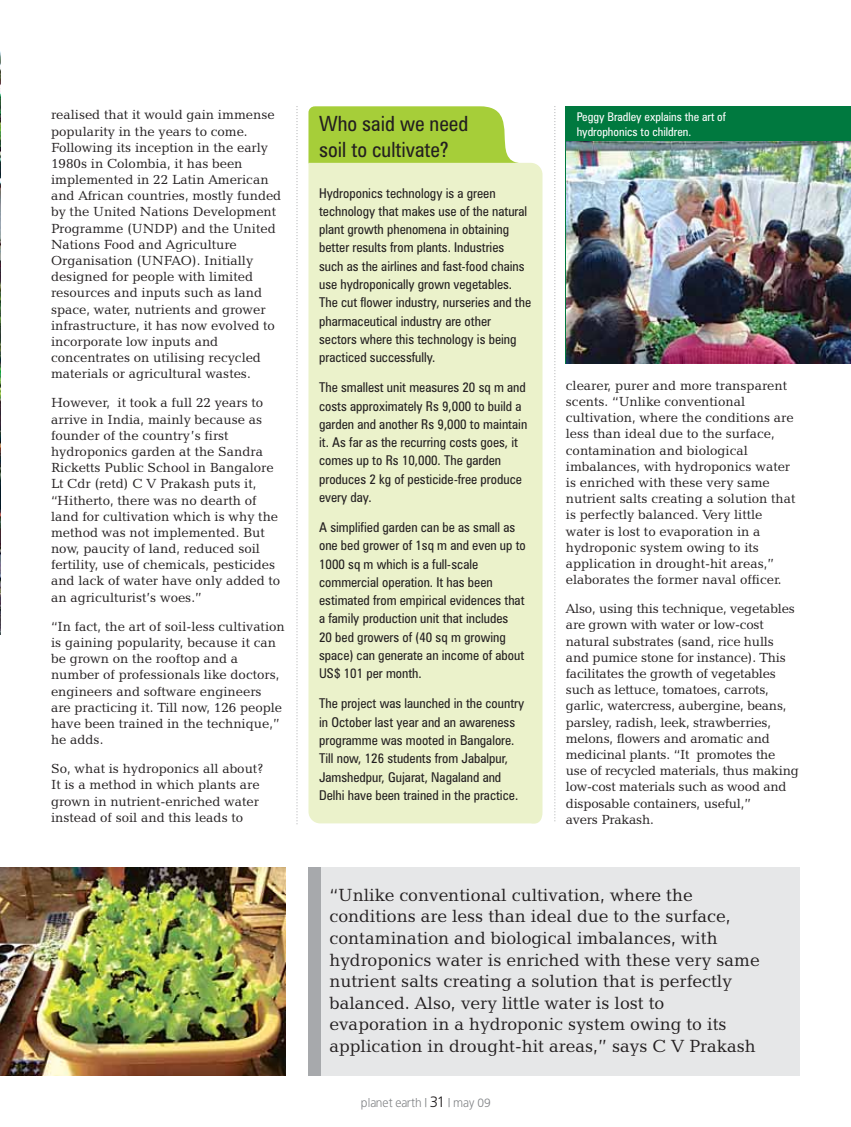
<style>
.page{position:relative;width:851px;height:1127px;background:#fff}
.page>*{position:absolute;margin:0;border:0;box-sizing:border-box;transform-origin:0 0}
.t1{font:condensed 21px "Zurich BT";color:#231f20}
.t2{font:18px/21.6px "Candida BT";color:#231f20}
.t3{font:15px "Bastardus Sans";color:#231f20}
.t4{font:13.5px/16.2px "Candida BT";color:#231f20}
.t5{font:condensed 13.5px/18.3px "Zurich BT";color:#231f20}
.t6{font:condensed 12px "Zurich BT";color:#fff}
.t7{font:12px "Bastardus Sans";color:#808285}
</style>
<div class="page">
<svg style="left:308px;top:106px;width:211px;height:57px;background:#add149"></svg>
<div style="left:308px;top:163px;width:234px;height:661px;background:#ebf2cb"></div>
<div style="left:566px;top:106px;width:284px;height:258px;background:#00793f"></div>
<svg style="left:296px;top:106px;width:1px;height:718px"></svg>
<svg style="left:554px;top:106px;width:1px;height:715px"></svg>
<img style="left:0;top:51px;width:1px;height:584px">
<img style="left:0;top:868px;width:285px;height:208px">
<div style="left:308px;top:867px;width:491px;height:209px;background:#e6e7e8"></div>
<div style="left:308px;top:867px;width:13px;height:209px;background:#a7a9ac"></div>
<img style="left:566px;top:141px;width:284px;height:223px">
<p class="t4" style="left:51px;top:108px;width:232px">realised that it would gain immense popularity in the years to come.<br>Following its inception in the early 1980s in Colombia, it has been implemented in 22 Latin American and African countries, mostly funded by the United Nations Development Programme (UNDP) and the United Nations Food and Agriculture Organisation (UNFAO). Initially designed for people with limited resources and inputs such as land space, water, nutrients and grower infrastructure, it has now evolved to incorporate low inputs and concentrates on utilising recycled materials or agricultural wastes.</p>
<p class="t4" style="left:51px;top:396px;width:231px">However, it took a full 22 years to arrive in India, mainly because as founder of the country’s first hydroponics garden at the Sandra Ricketts Public School in Bangalore Lt Cdr (retd) C V Prakash puts it, “Hitherto, there was no dearth of land for cultivation which is why the method was not implemented. But now, paucity of land, reduced soil fertility, use of chemicals, pesticides and lack of water have only added to an agriculturist’s woes.”</p>
<p class="t4" style="left:51px;top:619px;width:235px">“In fact, the art of soil-less cultivation is gaining popularity, because it can be grown on the rooftop and a number of professionals like doctors, engineers and software engineers<br>are practicing it. Till now, 126 people have been trained in the technique,” he adds.</p>
<p class="t4" style="left:51px;top:762px;width:214px">So, what is hydroponics all about?<br>It is a method in which plants are grown in nutrient-enriched water instead of soil and this leads to</p>
<h1 class="t1" style="left:319px;top:116px;width:150px">Who said we need</h1>
<h1 class="t1" style="left:319px;top:142px;width:131px">soil to cultivate?</h1>
<p class="t5" style="left:319px;top:185px;width:213px">Hydroponics technology is a green technology that makes use of the natural plant growth phenomena in obtaining better results from plants. Industries such as the airlines and fast-food chains use hydroponically grown vegetables.<br>The cut flower industry, nurseries and the pharmaceutical industry are other sectors where this technology is being practiced successfully.</p>
<p class="t5" style="left:319px;top:379px;width:210px">The smallest unit measures 20 sq m and costs approximately Rs 9,000 to build a garden and another Rs 9,000 to maintain it. As far as the recurring costs goes, it comes up to Rs 10,000. The garden produces 2 kg of pesticide-free produce every day.</p>
<p class="t5" style="left:319px;top:519px;width:208px">A simplified garden can be as small as one bed grower of 1sq m and even up to 1000 sq m which is a full-scale commercial operation. It has been estimated from empirical evidences that a family production unit that includes<br>20 bed growers of (40 sq m growing space) can generate an income of about US$ 101 per month.</p>
<p class="t5" style="left:319px;top:695px;width:206px">The project was launched in the country in October last year and an awareness programme was mooted in Bangalore.<br>Till now, 126 students from Jabalpur, Jamshedpur, Gujarat, Nagaland and Delhi have been trained in the practice.</p>
<p class="t6" style="left:576px;top:113px;width:151px">Peggy Bradley explains the art of</p>
<p class="t6" style="left:576px;top:127px;width:116px">hydrophonics to children.</p>
<p class="t4" style="left:566px;top:379px;width:231px">clearer, purer and more transparent scents. “Unlike conventional cultivation, where the conditions are less than ideal due to the surface, contamination and biological imbalances, with hydroponics water is enriched with these very same nutrient salts creating a solution that is perfectly balanced. Very little water is lost to evaporation in a hydroponic system owing to its application in drought-hit areas,” elaborates the former naval officer.</p>
<p class="t4" style="left:565px;top:602px;width:234px">Also, using this technique, vegetables are grown with water or low-cost natural substrates (sand, rice hulls and pumice stone for instance). This facilitates the growth of vegetables such as lettuce, tomatoes, carrots, garlic, watercress, aubergine, beans, parsley, radish, leek, strawberries, melons, flowers and aromatic and medicinal plants. “It promotes the use of recycled materials, thus making low-cost materials such as wood and disposable containers, useful,”<br>avers Prakash.</p>
<p class="t2" style="left:329px;top:886px;width:431px">“Unlike conventional cultivation, where the conditions are less than ideal due to the surface, contamination and biological imbalances, with hydroponics water is enriched with these very same nutrient salts creating a solution that is perfectly balanced. Also, very little water is lost to evaporation in a hydroponic system owing to its application in drought-hit areas,” says C V Prakash</p>
<p class="t3" style="left:430px;top:1096px;width:17px">31</p>
<p class="t7" style="left:361px;top:1098px;width:68px">planet earth |</p>
<p class="t7" style="left:448px;top:1098px;width:44px">| may 09</p>
</div>
